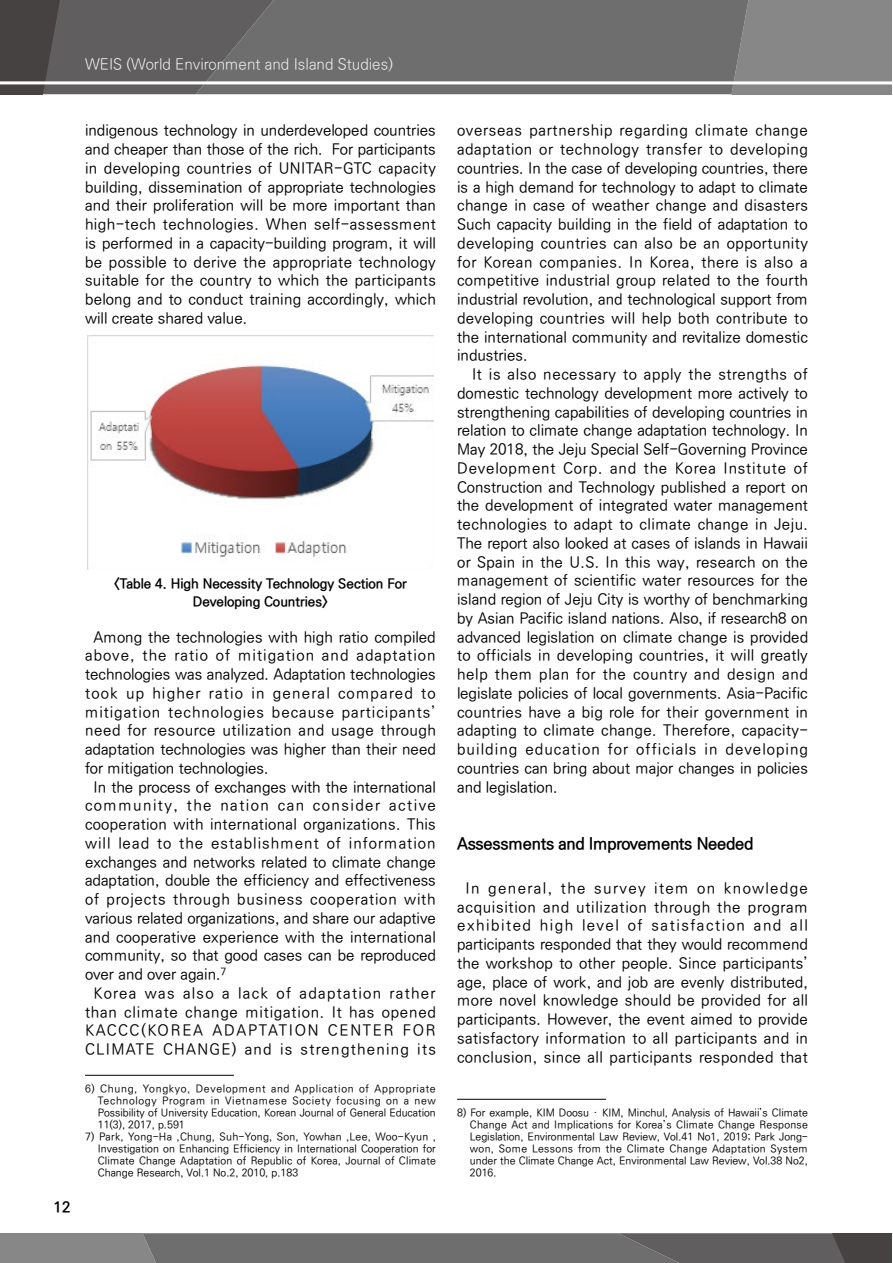
<style>
.page{position:relative;width:893px;height:1263px;background:#fff}
.page>*{position:absolute;margin:0;border:0;box-sizing:border-box;transform-origin:0 0}
.t1{font:700 16.5px "Ko Pub Dotum";letter-spacing:-.02em;color:#000}
.t2{font:500 15px/18.8px "Ko Pub Dotum";letter-spacing:.015em;color:#000;text-align:justify}
.t3{font:500 15px "Ko Pub Dotum";letter-spacing:.07em;color:#000}
.t4{font:500 15px "Ko Pub Dotum";letter-spacing:.085em;color:#000}
.t5{font:500 15px "Ko Pub Dotum";letter-spacing:.065em;color:#000}
.t6{font:500 15px "Ko Pub Dotum";letter-spacing:.04em;color:#000}
.t7{font:500 15px "Ko Pub Dotum";letter-spacing:.055em;color:#000}
.t8{font:500 15px "Ko Pub Dotum";letter-spacing:.05em;color:#000}
.t9{font:300 15px "Ko Pub Dotum";color:#efefef}
.t10{font:500 15px "Ko Pub Dotum";letter-spacing:.08em;color:#000}
.t11{font:500 15px "Ko Pub Dotum";letter-spacing:.1em;color:#000}
.t12{font:500 15px "Ko Pub Dotum";letter-spacing:.115em;color:#000}
.t13{font:700 15px "Ko Pub Dotum";color:#000}
.t14{font:700 13.5px/18.8px "Ko Pub Dotum";color:#000;text-align:center}
.t15{font:500 10.5px/12px "Ko Pub Dotum";color:#000;text-align:justify}
</style>
<div class="page">
<div style="left:748px;top:0;width:144px;height:94px;background:#878787"></div>
<div style="left:274px;top:0;width:474px;height:94px;background:#6f6e6e"></div>
<svg style="left:0;top:0;width:274px;height:94px;background:#5d5b5b"></svg>
<hr style="left:0;top:81px;width:893px;height:3px;background:#fff">
<svg style="left:0;top:1233px;width:892px;height:30px;background:#6e6d6d"></svg>
<img style="left:88px;top:335px;width:346px;height:235px">
<hr style="left:85px;top:1075px;width:149px;height:1px;background:#000">
<hr style="left:457px;top:1099px;width:149px;height:1px;background:#000">
<p class="t9" style="left:85px;top:57px;width:309px">WEIS (World Environment and Island Studies)</p>
<p class="t2" style="left:85px;top:122px;width:352px">indigenous technology in underdeveloped countries and cheaper than those of the rich. For participants in developing countries of UNITAR-GTC capacity building, dissemination of appropriate technologies and their proliferation will be more important than high-tech technologies. When self-assessment is performed in a capacity-building program, it will be possible to derive the appropriate technology suitable for the country to which the participants belong and to conduct training accordingly, which will create shared value.</p>
<p class="t13" style="left:54px;top:1199px;width:18px">12</p>
<p class="t14" style="left:114px;top:575px;width:294px">&lt;Table 4. High Necessity Technology Section For<br>Developing Countries&gt;</p>
<p class="t2" style="left:94px;top:628px;width:344px">Among the technologies with high ratio compiled</p>
<p class="t3" style="left:85px;top:648px;width:352px">above, the ratio of mitigation and adaptation</p>
<p class="t2" style="left:85px;top:665px;width:352px">technologies was analyzed. Adaptation technologies</p>
<p class="t10" style="left:85px;top:686px;width:352px">took up higher ratio in general compared to</p>
<p class="t5" style="left:85px;top:704px;width:352px">mitigation technologies because participants’</p>
<p class="t6" style="left:85px;top:723px;width:352px">need for resource utilization and usage through</p>
<p class="t2" style="left:85px;top:740px;width:352px">adaptation technologies was higher than their need</p>
<p class="t2" style="left:85px;top:759px;width:185px">for mitigation technologies.</p>
<p class="t2" style="left:94px;top:778px;width:344px">In the process of exchanges with the international</p>
<p class="t11" style="left:85px;top:798px;width:352px">community, the nation can consider active</p>
<p class="t2" style="left:85px;top:815px;width:352px">cooperation with international organizations. This</p>
<p class="t3" style="left:85px;top:836px;width:352px">will lead to the establishment of information</p>
<p class="t2" style="left:85px;top:853px;width:352px">exchanges and networks related to climate change</p>
<p class="t2" style="left:85px;top:872px;width:352px">adaptation, double the efficiency and effectiveness</p>
<p class="t7" style="left:85px;top:892px;width:352px">of projects through business cooperation with</p>
<p class="t2" style="left:85px;top:909px;width:352px">various related organizations, and share our adaptive</p>
<p class="t2" style="left:85px;top:928px;width:352px">and cooperative experience with the international</p>
<p class="t2" style="left:85px;top:947px;width:352px">community, so that good cases can be reproduced</p>
<p class="t2" style="left:85px;top:965px;width:143px">over and over again.<sup>7</sup></p>
<p class="t4" style="left:94px;top:986px;width:344px">Korea was also a lack of adaptation rather</p>
<p class="t8" style="left:85px;top:1004px;width:352px">than climate change mitigation. It has opened</p>
<p class="t12" style="left:85px;top:1023px;width:352px">KACCC(KOREA ADAPTATION CENTER FOR</p>
<p class="t4" style="left:85px;top:1042px;width:352px">CLIMATE CHANGE) and is strengthening its</p>
<p class="t15" style="left:98px;top:1083px;width:340px;text-indent:-13px">6) Chung, Yongkyo, Development and Application of Appropriate Technology Program in Vietnamese Society focusing on a new Possibility of University Education, Korean Journal of General Education 11(3), 2017, p.591</p>
<p class="t15" style="left:98px;top:1131px;width:340px;text-indent:-13px">7) Park, Yong-Ha ,Chung, Suh-Yong, Son, Yowhan ,Lee, Woo-Kyun , Investigation on Enhancing Efficiency in International Cooperation for Climate Change Adaptation of Republic of Korea, Journal of Climate Change Research, Vol.1 No.2, 2010, p.183</p>
<p class="t2" style="left:457px;top:122px;width:352px">overseas partnership regarding climate change adaptation or technology transfer to developing countries. In the case of developing countries, there is a high demand for technology to adapt to climate change in case of weather change and disasters Such capacity building in the field of adaptation to developing countries can also be an opportunity for Korean companies. In Korea, there is also a competitive industrial group related to the fourth industrial revolution, and technological support from developing countries will help both contribute to the international community and revitalize domestic industries.</p>
<p class="t2" style="left:457px;top:365px;width:352px;text-indent:15px">It is also necessary to apply the strengths of domestic technology development more actively to strengthening capabilities of developing countries in relation to climate change adaptation technology. In May 2018, the Jeju Special Self-Governing Province Development Corp. and the Korea Institute of Construction and Technology published a report on the development of integrated water management technologies to adapt to climate change in Jeju.<br>The report also looked at cases of islands in Hawaii or Spain in the U.S. In this way, research on the management of scientific water resources for the island region of Jeju City is worthy of benchmarking by Asian Pacific island nations. Also, if research8 on advanced legislation on climate change is provided to officials in developing countries, it will greatly help them plan for the country and design and legislate policies of local governments. Asia-Pacific countries have a big role for their government in adapting to climate change. Therefore, capacity&shy;building education for officials in developing countries can bring about major changes in policies and legislation.</p>
<p class="t1" style="left:457px;top:836px;width:298px">Assessments and Improvements Needed</p>
<p class="t2" style="left:457px;top:879px;width:352px;text-align:center">In general, the survey item on knowledge acquisition and utilization through the program exhibited high level of satisfaction and all participants responded that they would recommend the workshop to other people. Since participants’ age, place of work, and job are evenly distributed, more novel knowledge should be provided for all participants. However, the event aimed to provide satisfactory information to all participants and in conclusion, since all participants responded that</p>
<p class="t15" style="left:470px;top:1107px;width:340px;text-indent:-13px">8) For example, KIM Doosu · KIM, Minchul, Analysis of Hawaii’s Climate Change Act and Implications for Korea’s Climate Change Response Legislation, Environmental Law Review, Vol.41 No1, 2019; Park Jong&shy;won, Some Lessons from the Climate Change Adaptation System under the Climate Change Act, Environmental Law Review, Vol.38 No2, 2016.</p>
</div>
